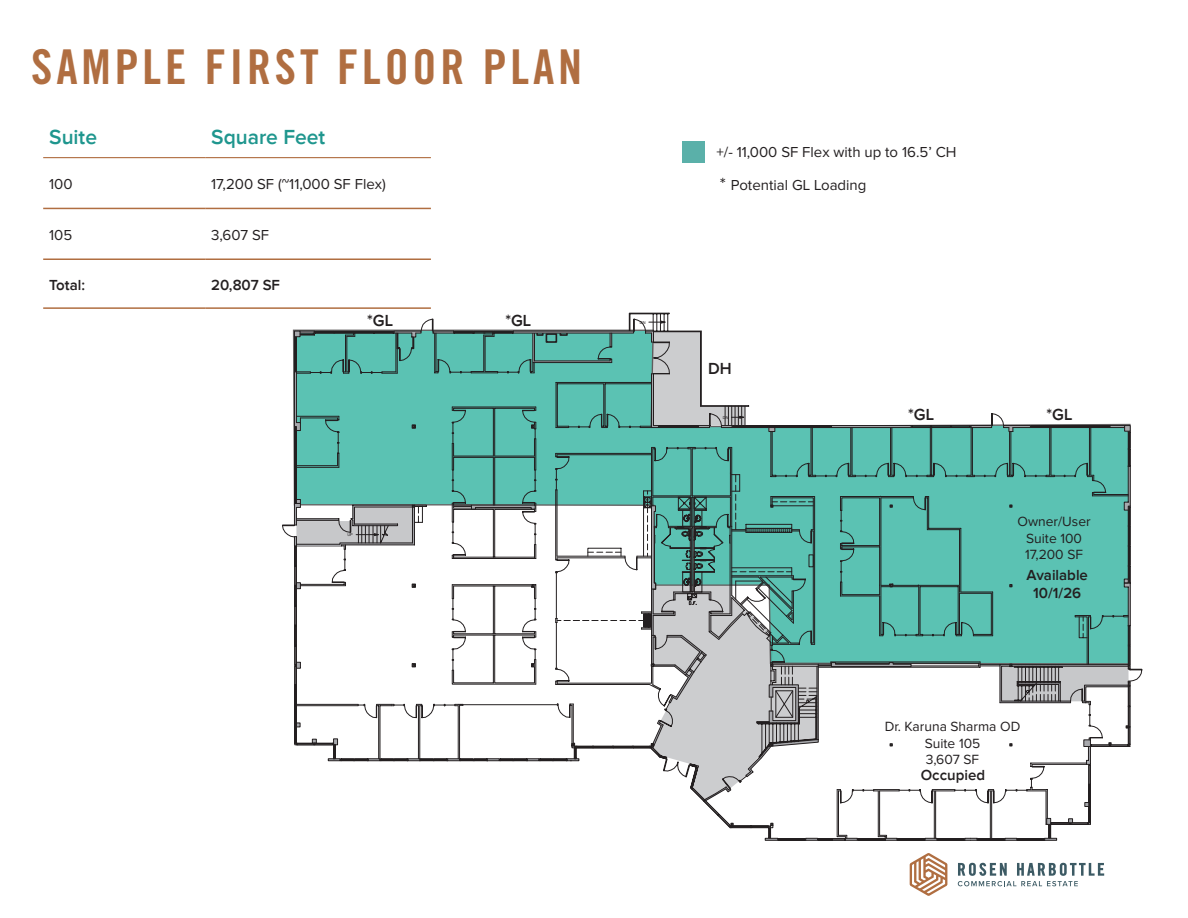
<style>
.page{position:relative;width:1188px;height:918px;background:#fff}
.page>*{position:absolute;margin:0;border:0;box-sizing:border-box;transform-origin:0 0}
.t1{font:48px "Trade Gothic LT Std Bd Cn 20";letter-spacing:.08em;color:#b06e41}
.t2{font:600 21px "Proxima Nova";color:#1f968e}
.t3{font:600 16.5px "Proxima Nova";color:#231f20}
.t4{font:15px "Proxima Nova";color:#231f20}
.t5{font:600 15px "Proxima Nova";color:#231f20}
.t6{font:13.8px/16.6px "Proxima Nova";color:#231f20;text-align:center}
.t7{font:4.05px "Arial";color:#231f20}
.s1{font-size:18px}
</style>
<div class="page">
<hr style="left:43px;top:157px;width:162px;height:1px;background:#b06e41">
<hr style="left:205px;top:157px;width:226px;height:1px;background:#b06e41">
<hr style="left:43px;top:208px;width:162px;height:1px;background:#b06e41">
<hr style="left:205px;top:208px;width:226px;height:1px;background:#b06e41">
<hr style="left:43px;top:258px;width:162px;height:2px;background:#b06e41">
<hr style="left:205px;top:258px;width:226px;height:2px;background:#b06e41">
<hr style="left:43px;top:307px;width:162px;height:2px;background:#b06e41">
<hr style="left:205px;top:307px;width:226px;height:2px;background:#b06e41">
<svg style="left:958px;top:863px;width:146px;height:23px"></svg>
<svg style="left:910px;top:853px;width:37px;height:43px"></svg>
<svg style="left:282px;top:318px;width:861px;height:523px"></svg>
<div style="left:683px;top:141px;width:22px;height:22px;background:#5ab0a9"></div>
<p class="t1" style="left:31px;top:38px;width:552px">SAMPLE FIRST FLOOR PLAN</p>
<p class="t2" style="left:49px;top:125px;width:49px">Suite</p>
<p class="t2" style="left:211px;top:125px;width:116px">Square Feet</p>
<p class="t4" style="left:49px;top:176px;width:25px">100</p>
<p class="t4" style="left:211px;top:176px;width:176px">17,200 SF (~11,000 SF Flex)</p>
<p class="t4" style="left:49px;top:226px;width:25px">105</p>
<p class="t4" style="left:211px;top:226px;width:60px">3,607 SF</p>
<p class="t5" style="left:49px;top:276px;width:37px">Total:</p>
<p class="t5" style="left:211px;top:276px;width:70px">20,807 SF</p>
<p class="t3" style="left:367px;top:311px;width:27px">*GL</p>
<p class="t3" style="left:505px;top:311px;width:27px">*GL</p>
<p class="t7" style="left:640px;top:320px;width:7px">DN</p>
<p class="t7" style="left:348px;top:532px;width:7px">UP</p>
<p class="t4" style="left:716px;top:143px;width:242px">+/- 11,000 SF Flex with up to 16.5’ CH</p>
<p class="t4" style="left:720px;top:177px;width:148px"><span class="s1">*</span> Potential GL Loading</p>
<p class="t3" style="left:708px;top:359px;width:25px">DH</p>
<p class="t7" style="left:723px;top:414px;width:7px">DN</p>
<p class="t3" style="left:908px;top:405px;width:27px">*GL</p>
<p class="t3" style="left:1047px;top:405px;width:27px">*GL</p>
<p class="t6" style="left:1017px;top:513px;width:75px">Owner/User<br>Suite 100<br>17,200 SF</p>
<p class="t5" style="left:1027px;top:566px;width:63px">Available</p>
<p class="t5" style="left:1033px;top:584px;width:50px">10/1/26</p>
<p class="t6" style="left:885px;top:719px;width:137px">Dr. Karuna Sharma OD<br>Suite 105<br>3,607 SF</p>
<p class="t5" style="left:921px;top:766px;width:66px">Occupied</p>
</div>
